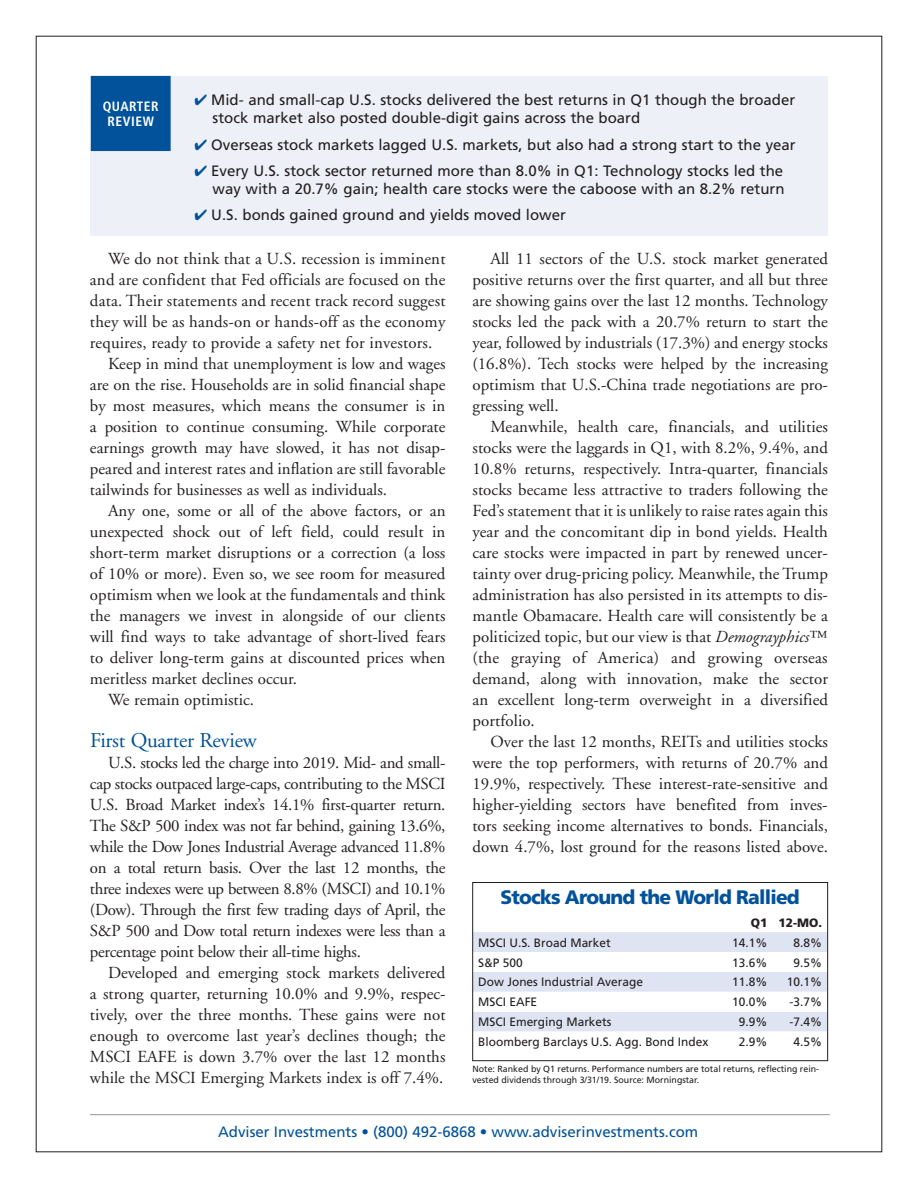
<style>
.page{position:relative;width:918px;height:1188px;background:#fff}
.page>*{position:absolute;margin:0;border:0;box-sizing:border-box;transform-origin:0 0}
.t1{font:21px "Adobe Garamond";letter-spacing:-.01em;color:#01529a}
.t2{font:900 19.5px "Frutiger";letter-spacing:-.04em;color:#01529a}
.t3{font:16.8px/21px "Adobe Garamond";color:#231f20;text-align:justify}
.t4{font:15px/18px "Frutiger";color:#231f20}
.t5{font:15px "Frutiger";color:#01529a}
.t6{font:700 condensed 13.5px/15px "Frutiger";letter-spacing:.04em;color:#fff;text-align:center}
.t7{font:12.15px "Frutiger";color:#231f20}
.t8{font:900 12.15px "Frutiger";color:#231f20}
.t9{font:9px/10.8px "Frutiger";color:#231f20}
.s1{color:#01529a}
.s2{font-style:italic}
</style>
<div class="page">
<div style="left:91px;top:76px;width:737px;height:159px;background:#edf0f7"></div>
<div style="left:92px;top:77px;width:78px;height:73px;background:#01529a"></div>
<div style="left:91px;top:76px;width:80px;height:75px;border:2px solid #01529a"></div>
<svg style="left:474px;top:932px;width:352px;height:100px"></svg>
<div style="left:472px;top:882px;width:356px;height:179px;border:1px solid #231f20"></div>
<hr style="left:90px;top:1114px;width:740px;height:1px;background:#939598">
<p class="t6" style="left:103px;top:99px;width:58px">QUARTER<br>REVIEW</p>
<p class="t4" style="left:213px;top:91px;width:584px;text-indent:-18px"><span class="s1">✔</span> Mid- and small-cap U.S. stocks delivered the best returns in Q1 though the broader stock market also posted double-digit gains across the board</p>
<p class="t4" style="left:195px;top:136px;width:603px"><span class="s1">✔</span> Overseas stock markets lagged U.S. markets, but also had a strong start to the year</p>
<p class="t4" style="left:195px;top:162px;width:591px;text-align:right"><span class="s1">✔</span> Every U.S. stock sector returned more than 8.0% in Q1: Technology stocks led the way with a 20.7% gain; health care stocks were the caboose with an 8.2% return</p>
<p class="t4" style="left:195px;top:206px;width:373px"><span class="s1">✔</span> U.S. bonds gained ground and yields moved lower</p>
<p class="t3" style="left:108px;top:249px;width:339px">We do not think that a U.S. recession is imminent</p>
<p class="t3" style="left:90px;top:270px;width:357px">and are confident that Fed officials are focused on the</p>
<p class="t3" style="left:90px;top:291px;width:357px">data. Their statements and recent track record suggest</p>
<p class="t3" style="left:90px;top:312px;width:357px">they will be as hands-on or hands-off as the economy</p>
<p class="t3" style="left:90px;top:333px;width:344px">requires, ready to provide a safety net for investors.</p>
<p class="t3" style="left:108px;top:354px;width:339px">Keep in mind that unemployment is low and wages</p>
<p class="t3" style="left:90px;top:375px;width:357px">are on the rise. Households are in solid financial shape</p>
<p class="t3" style="left:90px;top:396px;width:357px">by most measures, which means the consumer is in</p>
<p class="t3" style="left:90px;top:417px;width:357px">a position to continue consuming. While corporate</p>
<p class="t3" style="left:90px;top:438px;width:357px">earnings growth may have slowed, it has not disap-</p>
<p class="t3" style="left:90px;top:459px;width:357px">peared and interest rates and inflation are still favorable</p>
<p class="t3" style="left:90px;top:480px;width:299px">tailwinds for businesses as well as individuals.</p>
<p class="t3" style="left:108px;top:501px;width:339px">Any one, some or all of the above factors, or an</p>
<p class="t3" style="left:90px;top:522px;width:357px">unexpected shock out of left field, could result in</p>
<p class="t3" style="left:90px;top:543px;width:357px">short-term market disruptions or a correction (a loss</p>
<p class="t3" style="left:90px;top:563px;width:357px">of 10% or more). Even so, we see room for measured</p>
<p class="t3" style="left:90px;top:584px;width:357px">optimism when we look at the fundamentals and think</p>
<p class="t3" style="left:90px;top:605px;width:357px">the managers we invest in alongside of our clients</p>
<p class="t3" style="left:90px;top:626px;width:357px">will find ways to take advantage of short-lived fears</p>
<p class="t3" style="left:90px;top:647px;width:357px">to deliver long-term gains at discounted prices when</p>
<p class="t3" style="left:90px;top:668px;width:209px">meritless market declines occur.</p>
<p class="t3" style="left:108px;top:689px;width:148px">We remain optimistic.</p>
<p class="t1" style="left:90px;top:729px;width:168px">First Quarter Review</p>
<p class="t3" style="left:90px;top:753px;width:357px;text-indent:18px">U.S. stocks led the charge into 2019. Mid- and small&shy;cap stocks outpaced large-caps, contributing to the MSCI U.S. Broad Market index’s 14.1% first-quarter return.<br>The S&amp;P 500 index was not far behind, gaining 13.6%, while the Dow Jones Industrial Average advanced 11.8% on a total return basis. Over the last 12 months, the three indexes were up between 8.8% (MSCI) and 10.1% (Dow). Through the first few trading days of April, the S&amp;P 500 and Dow total return indexes were less than a percentage point below their all-time highs.</p>
<p class="t3" style="left:90px;top:963px;width:357px;text-indent:18px">Developed and emerging stock markets delivered a strong quarter, returning 10.0% and 9.9%, respec&shy;tively, over the three months. These gains were not enough to overcome last year’s declines though; the MSCI EAFE is down 3.7% over the last 12 months while the MSCI Emerging Markets index is off 7.4%.</p>
<p class="t3" style="left:472px;top:249px;width:357px;text-indent:18px">All 11 sectors of the U.S. stock market generated positive returns over the first quarter, and all but three are showing gains over the last 12 months. Technology stocks led the pack with a 20.7% return to start the year, followed by industrials (17.3%) and energy stocks (16.8%). Tech stocks were helped by the increasing optimism that U.S.-China trade negotiations are pro&shy;gressing well.</p>
<p class="t3" style="left:472px;top:416px;width:357px;text-indent:18px">Meanwhile, health care, financials, and utilities stocks were the laggards in Q1, with 8.2%, 9.4%, and 10.8% returns, respectively. Intra-quarter, financials stocks became less attractive to traders following the Fed’s statement that it is unlikely to raise rates again this year and the concomitant dip in bond yields. Health care stocks were impacted in part by renewed uncer&shy;tainty over drug-pricing policy. Meanwhile, the Trump administration has also persisted in its attempts to dis&shy;mantle Obamacare. Health care will consistently be a politicized topic, but our view is that <span class="s2">Demograyphics</span>™ (the graying of America) and growing overseas demand, along with innovation, make the sector an excellent long-term overweight in a diversified portfolio.</p>
<p class="t3" style="left:472px;top:731px;width:357px;text-indent:18px">Over the last 12 months, REITs and utilities stocks were the top performers, with returns of 20.7% and 19.9%, respectively. These interest-rate-sensitive and higher-yielding sectors have benefited from inves&shy;tors seeking income alternatives to bonds. Financials, down 4.7%, lost ground for the reasons listed above.</p>
<p class="t2" style="left:501px;top:885px;width:301px">Stocks Around the World Rallied</p>
<p class="t8" style="left:751px;top:915px;width:73px">Q1 12-MO.</p>
<p class="t7" style="left:478px;top:935px;width:134px">MSCI U.S. Broad Market</p>
<p class="t7" style="left:732px;top:935px;width:37px">14.1%</p>
<p class="t7" style="left:794px;top:935px;width:30px">8.8%</p>
<p class="t7" style="left:478px;top:955px;width:46px">S&amp;P 500</p>
<p class="t7" style="left:732px;top:955px;width:37px">13.6%</p>
<p class="t7" style="left:794px;top:955px;width:30px">9.5%</p>
<p class="t7" style="left:478px;top:975px;width:166px">Dow Jones Industrial Average</p>
<p class="t7" style="left:732px;top:975px;width:37px">11.8%</p>
<p class="t7" style="left:787px;top:975px;width:37px">10.1%</p>
<p class="t7" style="left:478px;top:995px;width:61px">MSCI EAFE</p>
<p class="t7" style="left:732px;top:995px;width:37px">10.0%</p>
<p class="t7" style="left:790px;top:995px;width:34px">-3.7%</p>
<p class="t7" style="left:478px;top:1015px;width:135px">MSCI Emerging Markets</p>
<p class="t7" style="left:739px;top:1015px;width:30px">9.9%</p>
<p class="t7" style="left:790px;top:1015px;width:34px">-7.4%</p>
<p class="t7" style="left:478px;top:1035px;width:232px">Bloomberg Barclays U.S. Agg. Bond Index</p>
<p class="t7" style="left:739px;top:1035px;width:30px">2.9%</p>
<p class="t7" style="left:794px;top:1035px;width:30px">4.5%</p>
<p class="t9" style="left:472px;top:1064px;width:348px">Note: Ranked by Q1 returns. Performance numbers are total returns, reflecting rein&shy;vested dividends through 3/31/19. Source: Morningstar.</p>
<p class="t5" style="left:218px;top:1123px;width:482px">Adviser Investments • (800) 492-6868 • www.adviserinvestments.com</p>
</div>
